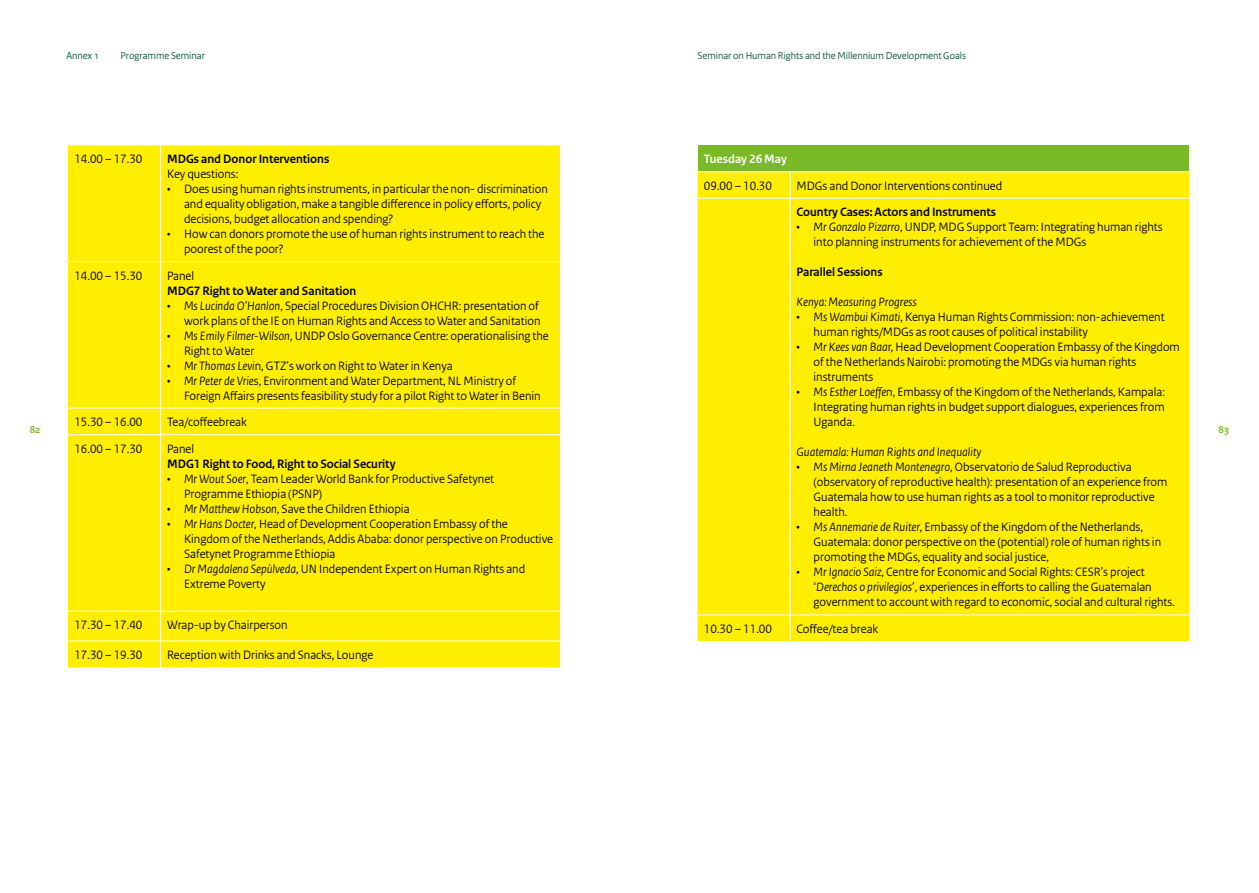
<style>
.page{position:relative;width:1259px;height:893px;background:#fff}
.page>*{position:absolute;margin:0;border:0;box-sizing:border-box;transform-origin:0 0}
.t1{font:12.75px/15px "Rijksoverheid Sans";color:#000}
.t2{font:700 12.75px "Rijksoverheid Sans";color:#000}
.t3{font:italic 12.75px "Rijksoverheid Sans";color:#000}
.t4{font:700 12.75px "Rijksoverheid Sans";color:#fff}
.t5{font:10.5px "Rijksoverheid Sans";color:#00513b}
.t6{font:700 10.5px "Rijksoverheid Sans";color:#7ab927}
.s1{font-style:italic}
</style>
<div class="page">
<div style="left:68px;top:146px;width:492px;height:522px;background:#fe0"></div>
<hr style="left:68px;top:261px;width:93px;height:1px;background:#fff">
<hr style="left:161px;top:261px;width:399px;height:1px;background:#fff">
<hr style="left:68px;top:408px;width:93px;height:1px;background:#fff">
<hr style="left:161px;top:408px;width:399px;height:1px;background:#fff">
<hr style="left:68px;top:434px;width:93px;height:1px;background:#fff">
<hr style="left:68px;top:611px;width:93px;height:1px;background:#fff">
<hr style="left:68px;top:641px;width:93px;height:1px;background:#fff">
<hr style="left:161px;top:641px;width:399px;height:1px;background:#fff">
<hr style="left:160px;top:145px;width:1px;height:116px;background:#fff">
<hr style="left:160px;top:262px;width:1px;height:146px;background:#fff">
<svg style="left:160px;top:408px;width:1px;height:26px"></svg>
<hr style="left:161px;top:434px;width:399px;height:1px;background:#fff">
<hr style="left:160px;top:435px;width:1px;height:176px;background:#fff">
<hr style="left:161px;top:611px;width:399px;height:1px;background:#fff">
<svg style="left:160px;top:612px;width:1px;height:56px"></svg>
<div style="left:697px;top:145px;width:492px;height:27px;background:#7ab927"></div>
<div style="left:697px;top:172px;width:492px;height:469px;background:#fe0"></div>
<hr style="left:697px;top:171px;width:93px;height:1px;background:#fff">
<hr style="left:697px;top:198px;width:93px;height:1px;background:#fff">
<hr style="left:697px;top:614px;width:93px;height:1px;background:#fff">
<hr style="left:790px;top:614px;width:399px;height:1px;background:#fff">
<hr style="left:790px;top:171px;width:399px;height:1px;background:#fff">
<svg style="left:790px;top:172px;width:1px;height:26px"></svg>
<svg style="left:1189px;top:145px;width:1px;height:26px"></svg>
<hr style="left:790px;top:198px;width:399px;height:1px;background:#fff">
<hr style="left:790px;top:199px;width:1px;height:415px;background:#fff">
<svg style="left:790px;top:615px;width:1px;height:26px"></svg>
<p class="t5" style="left:66px;top:49px;width:35px">Annex 1</p>
<p class="t5" style="left:120px;top:49px;width:86px">Programme Seminar</p>
<p class="t5" style="left:697px;top:49px;width:270px">Seminar on Human Rights and the Millennium Development Goals</p>
<p class="t1" style="left:74px;top:152px;width:70px">14.00 – 17.30</p>
<p class="t2" style="left:167px;top:152px;width:164px">MDGs and Donor Interventions</p>
<p class="t1" style="left:167px;top:167px;width:73px">Key questions:</p>
<p class="t1" style="left:184px;top:182px;width:365px;text-indent:-17px">• Does using human rights instruments, in particular the non- discrimination and equality obligation, make a tangible difference in policy efforts, policy decisions, budget allocation and spending?</p>
<p class="t1" style="left:184px;top:226px;width:362px;text-indent:-17px">• How can donors promote the use of human rights instrument to reach the poorest of the poor?</p>
<p class="t1" style="left:74px;top:268px;width:70px">14.00 – 15.30</p>
<p class="t1" style="left:167px;top:268px;width:29px">Panel</p>
<p class="t2" style="left:167px;top:283px;width:191px">MDG7 Right to Water and Sanitation</p>
<p class="t1" style="left:167px;top:298px;width:375px;text-align:right">• <span class="s1">Ms Lucinda O’Hanlon</span>, Special Procedures Division OHCHR: presentation of work plans of the IE on Human Rights and Access to Water and Sanitation</p>
<p class="t1" style="left:184px;top:328px;width:366px;text-indent:-17px">• <span class="s1">Ms Emily Filmer-Wilson</span>, UNDP Oslo Governance Centre: operationalising the<br>Right to Water</p>
<p class="t1" style="left:167px;top:358px;width:287px">• <span class="s1">Mr Thomas Levi</span>n, GTZ’s work on Right to Water in Kenya</p>
<p class="t1" style="left:184px;top:373px;width:358px;text-indent:-17px">• <span class="s1">Mr Peter de Vrie</span>s, Environment and Water Department, NL Ministry of<br>Foreign Affairs presents feasibility study for a pilot Right to Water in Benin</p>
<p class="t1" style="left:74px;top:415px;width:70px">15.30 – 16.00</p>
<p class="t1" style="left:167px;top:415px;width:81px">Tea/coffeebreak</p>
<p class="t1" style="left:74px;top:441px;width:70px">16.00 – 17.30</p>
<p class="t1" style="left:167px;top:441px;width:29px">Panel</p>
<p class="t2" style="left:167px;top:456px;width:230px">MDG1 Right to Food, Right to Social Security</p>
<p class="t1" style="left:184px;top:471px;width:312px;text-indent:-17px">• <span class="s1">Mr Wout Soer</span>, Team Leader World Bank for Productive Safetynet<br>Programme Ethiopia (PSNP)</p>
<p class="t1" style="left:167px;top:501px;width:244px">• <span class="s1">Mr Matthew Hobson</span>, Save the Children Ethiopia</p>
<p class="t1" style="left:184px;top:516px;width:370px;text-indent:-17px">• <span class="s1">Mr Hans Docter</span>, Head of Development Cooperation Embassy of the<br>Kingdom of the Netherlands, Addis Ababa: donor perspective on Productive<br>Safetynet Programme Ethiopia</p>
<p class="t1" style="left:184px;top:561px;width:343px;text-indent:-17px">• <span class="s1">Dr Magdalena Sepùlveda</span>, UN Independent Expert on Human Rights and<br>Extreme Poverty</p>
<p class="t1" style="left:74px;top:618px;width:70px">17.30 – 17.40</p>
<p class="t1" style="left:167px;top:618px;width:122px">Wrap-up by Chairperson</p>
<p class="t1" style="left:74px;top:647px;width:70px">17.30 – 19.30</p>
<p class="t1" style="left:167px;top:647px;width:208px">Reception with Drinks and Snacks, Lounge</p>
<p class="t4" style="left:704px;top:152px;width:85px">Tuesday 26 May</p>
<p class="t1" style="left:704px;top:178px;width:70px">09.00 – 10.30</p>
<p class="t1" style="left:796px;top:178px;width:207px">MDGs and Donor Interventions continued</p>
<p class="t2" style="left:796px;top:205px;width:201px">Country Cases: Actors and Instruments</p>
<p class="t1" style="left:813px;top:220px;width:351px;text-indent:-17px">• <span class="s1">Mr Gonzalo Pizarro</span>, UNDP, MDG Support Team: Integrating human rights into planning instruments for achievement of the MDGs</p>
<p class="t2" style="left:796px;top:265px;width:88px">Parallel Sessions</p>
<p class="t3" style="left:796px;top:295px;width:122px">Kenya: Measuring Progress</p>
<p class="t1" style="left:813px;top:310px;width:352px;text-indent:-17px">• <span class="s1">Ms Wambui Kimati</span>, Kenya Human Rights Commission: non-achievement human rights/MDGs as root causes of political instability</p>
<p class="t1" style="left:813px;top:340px;width:368px;text-indent:-17px">• <span class="s1">Mr Kees van Baa</span>r, Head Development Cooperation Embassy of the Kingdom of the Netherlands Nairobi: promoting the MDGs via human rights instruments</p>
<p class="t1" style="left:813px;top:385px;width:353px;text-align:justify;text-indent:-17px">• <span class="s1">Ms Esther Loeffe</span>n, Embassy of the Kingdom of the Netherlands, Kampala:<br>Integrating human rights in budget support dialogues, experiences from Uganda.</p>
<p class="t3" style="left:796px;top:445px;width:186px">Guatemala: Human Rights and Inequality</p>
<p class="t1" style="left:813px;top:460px;width:355px;text-indent:-17px">• <span class="s1">Ms Mirna Jeaneth Montenegro</span>, Observatorio de Salud Reproductiva (observatory of reproductive health): presentation of an experience from Guatemala how to use human rights as a tool to monitor reproductive health.</p>
<p class="t1" style="left:813px;top:520px;width:349px;text-indent:-17px">• <span class="s1">Ms Annemarie de Ruiter</span>, Embassy of the Kingdom of the Netherlands,<br>Guatemala: donor perspective on the (potential) role of human rights in promoting the MDGs, equality and social justice,</p>
<p class="t1" style="left:813px;top:565px;width:363px;text-indent:-17px">• <span class="s1">Mr Ignacio Saiz</span>, Centre for Economic and Social Rights: CESR’s project ‘<span class="s1">Derechos o privilegios</span>’, experiences in efforts to calling the Guatemalan government to account with regard to economic, social and cultural rights.</p>
<p class="t1" style="left:704px;top:621px;width:70px">10.30 – 11.00</p>
<p class="t1" style="left:796px;top:621px;width:83px">Coffee/tea break</p>
<p class="t6" style="left:30px;top:423px;width:12px">82</p>
<p class="t6" style="left:1218px;top:423px;width:12px">83</p>
</div>
